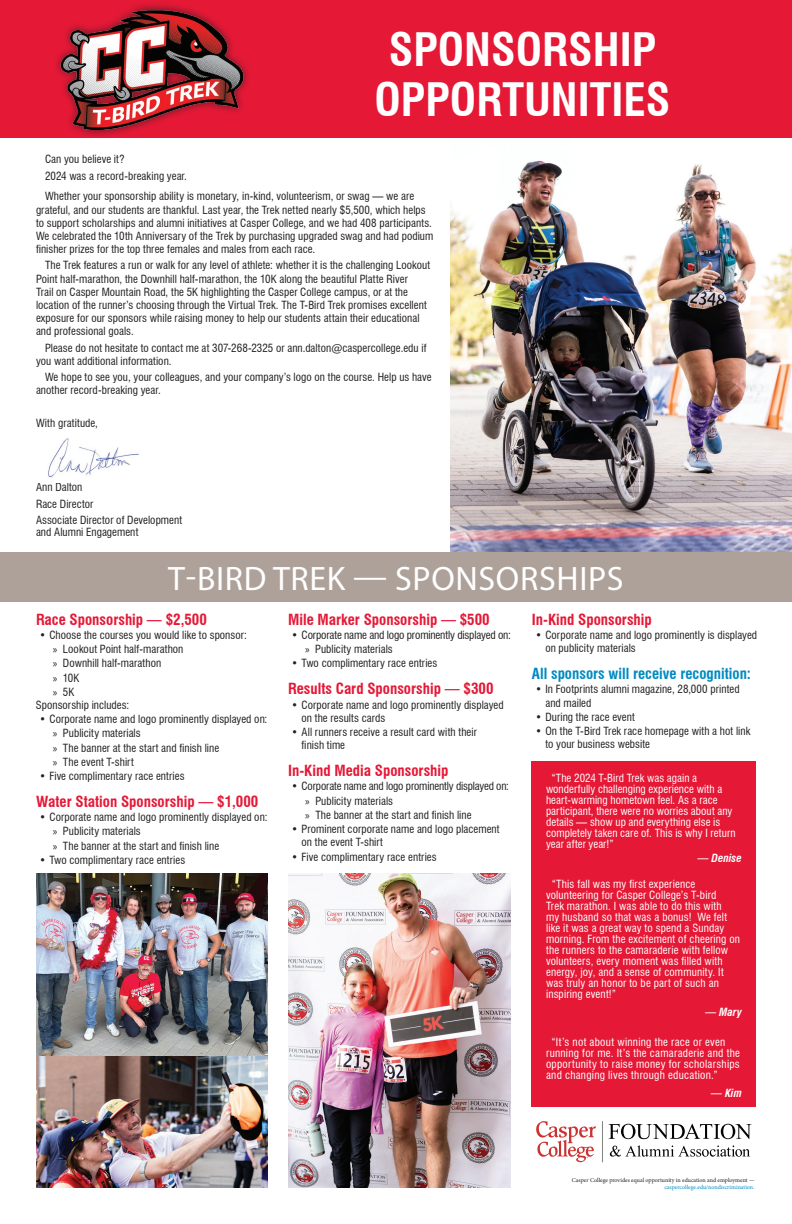
<style>
.page{position:relative;width:792px;height:1224px;background:#fff}
.page>*{position:absolute;margin:0;border:0;box-sizing:border-box;transform-origin:0 0}
.t1{font:700 condensed 45px/50px "Swiss 721 BT";color:#fff;text-align:center}
.t2{font:34px "Myriad Pro";letter-spacing:.02em;color:#fff}
.t3{font:700 condensed 15px "Swiss 721 BT";color:#e51836}
.t4{font:700 condensed 15px "Swiss 721 BT";color:#008bc1}
.t5{font:condensed 11px/13.2px "Swiss 721 BT";letter-spacing:.005em;color:#231f20}
.t6{font:condensed 11px/11px "Swiss 721 BT";letter-spacing:.015em;color:#fff}
.t7{font:condensed 11px/14.2px "Swiss 721 BT";letter-spacing:-.015em;color:#231f20}
.t8{font:italic 700 condensed 11px "Swiss 721 BT";letter-spacing:.005em;color:#fff}
.t9{font:6px "Minion Pro";color:#231f20}
.t10{font:6px "Minion Pro";color:#008bc1}
.s1{font-family:"Myriad Pro";font-stretch:normal}
</style>
<div class="page">
<img style="left:48px;top:438px;width:91px;height:40px">
<img style="left:450px;top:160px;width:342px;height:392px">
<svg style="left:536px;top:1121px;width:60px;height:41px"></svg>
<svg style="left:610px;top:1146px;width:140px;height:11px"></svg>
<svg style="left:609px;top:1124px;width:143px;height:15px"></svg>
<hr style="left:602px;top:1121px;width:1px;height:41px;background:#040503">
<div style="left:532px;top:761px;width:224px;height:346px;background:#e51836"></div>
<img style="left:36px;top:1055px;width:232px;height:133px">
<img style="left:36px;top:874px;width:232px;height:181px">
<div style="left:0;top:552px;width:792px;height:50px;background:#ada199"></div>
<img style="left:288px;top:874px;width:223px;height:314px">
<div style="left:0;top:0;width:792px;height:138px;background:#e51836"></div>
<div style="left:53px;top:2px;width:198px;height:136px;background:#231f20;opacity:.75"></div>
<img style="left:60px;top:8px;width:185px;height:122px">
<h1 class="t1" style="left:375px;top:24px;width:297px">SPONSORSHIP<br>OPPORTUNITIES</h1>
<p class="t5" style="left:45px;top:151px;width:144px;line-height:16.2px">Can you believe it?<br>2024 was a record-breaking year.</p>
<p class="t5" style="left:36px;top:190px;width:399px;text-indent:9px">Whether your sponsorship ability is monetary, in-kind, volunteerism, or swag — we are grateful, and our students are thankful. Last year, the Trek netted nearly $5,500, which helps to support scholarships and alumni initiatives at Casper College, and we had 408 participants.<br>We celebrated the 10th Anniversary of the Trek by purchasing upgraded swag and had podium finisher prizes for the top three females and males from each race.</p>
<p class="t5" style="left:36px;top:259px;width:396px;text-indent:9px">The Trek features a run or walk for any level of athlete: whether it is the challenging Lookout Point half-marathon, the Downhill half-marathon, the 10K along the beautiful Platte River<br>Trail on Casper Mountain Road, the 5K highlighting the Casper College campus, or at the location of the runner’s choosing through the Virtual Trek. The T-Bird Trek promises excellent exposure for our sponsors while raising money to help our students attain their educational and professional goals.</p>
<p class="t5" style="left:36px;top:341px;width:392px;text-indent:9px">Please do not hesitate to contact me at 307-268-2325 or ann.dalton@caspercollege.edu if you want additional information.</p>
<p class="t5" style="left:36px;top:370px;width:397px;text-indent:9px">We hope to see you, your colleagues, and your company’s logo on the course. Help us have another record-breaking year.</p>
<p class="t5" style="left:36px;top:416px;width:64px">With gratitude,</p>
<p class="t5" style="left:36px;top:479px;width:148px;line-height:16.2px">Ann Dalton<br>Race Director<br>Associate Director of Development</p>
<p class="t5" style="left:36px;top:525px;width:104px">and Alumni Engagement</p>
<h2 class="t2" style="left:168px;top:558px;width:457px">T-BIRD TREK — SPONSORSHIPS</h2>
<h3 class="t3" style="left:532px;top:610px;width:121px">In-Kind Sponsorship</h3>
<p class="t5" style="left:545px;top:628px;width:213px;text-indent:-10px">• Corporate name and logo prominently is displayed on publicity materials</p>
<h3 class="t4" style="left:532px;top:665px;width:221px">All sponsors will receive recognition:</h3>
<p class="t5" style="left:545px;top:683px;width:196px;text-indent:-10px">• In Footprints alumni magazine, 28,000 printed and mailed</p>
<p class="t5" style="left:535px;top:710px;width:101px">• During the race event</p>
<p class="t5" style="left:545px;top:724px;width:207px;text-indent:-10px">• On the T-Bird Trek race homepage with a hot link to your business website</p>
<h3 class="t3" style="left:36px;top:610px;width:172px">Race Sponsorship — $2,500</h3>
<p class="t5" style="left:53px;top:628px;width:195px;line-height:14.2px;text-indent:-13px">• Choose the courses you would like to sponsor: <span class="s1">»</span> Lookout Point half-marathon<br><span class="s1">»</span> Downhill half-marathon<br><span class="s1">»</span> 10K<br><span class="s1">»</span> 5K</p>
<p class="t5" style="left:36px;top:698px;width:95px">Sponsorship includes:</p>
<p class="t5" style="left:53px;top:712px;width:216px;line-height:14.2px;text-indent:-13px">• Corporate name and logo prominently displayed on: <span class="s1">»</span> Publicity materials<br><span class="s1">»</span> The banner at the start and finish line<br><span class="s1">»</span> The event T-shirt</p>
<p class="t5" style="left:39px;top:769px;width:147px">• Five complimentary race entries</p>
<h3 class="t3" style="left:36px;top:793px;width:224px">Water Station Sponsorship — $1,000</h3>
<p class="t5" style="left:53px;top:810px;width:216px;line-height:14.2px;text-indent:-13px">• Corporate name and logo prominently displayed on: <span class="s1">»</span> Publicity materials<br><span class="s1">»</span> The banner at the start and finish line</p>
<p class="t5" style="left:40px;top:853px;width:147px">• Two complimentary race entries</p>
<h3 class="t3" style="left:288px;top:610px;width:203px">Mile Marker Sponsorship — $500</h3>
<p class="t7" style="left:305px;top:628px;width:207px;text-indent:-13px">• Corporate name and logo prominently displayed on: <span class="s1">»</span> Publicity materials</p>
<p class="t5" style="left:292px;top:657px;width:147px">• Two complimentary race entries</p>
<h3 class="t3" style="left:288px;top:680px;width:207px">Results Card Sponsorship — $300</h3>
<p class="t5" style="left:302px;top:698px;width:204px;text-indent:-10px">• Corporate name and logo prominently displayed on the results cards</p>
<p class="t5" style="left:302px;top:725px;width:177px;text-indent:-10px">• All runners receive a result card with their finish time</p>
<h3 class="t3" style="left:288px;top:762px;width:162px">In-Kind Media Sponsorship</h3>
<p class="t5" style="left:305px;top:779px;width:205px;line-height:14.2px;text-indent:-14px">• Corporate name and logo prominently displayed on: <span class="s1">»</span> Publicity materials<br><span class="s1">»</span> The banner at the start and finish line</p>
<p class="t5" style="left:302px;top:823px;width:200px;text-indent:-10px">• Prominent corporate name and logo placement on the event T-shirt</p>
<p class="t5" style="left:292px;top:850px;width:147px">• Five complimentary race entries</p>
<p class="t6" style="left:546px;top:773px;width:191px;text-indent:5px">“The 2024 T-Bird Trek was again a wonderfully challenging experience with a heart-warming hometown feel. As a race participant, there were no worries about any details — show up and everything else is completely taken care of. This is why I return year after year!”</p>
<p class="t8" style="left:698px;top:851px;width:46px">— Denise</p>
<p class="t6" style="left:546px;top:879px;width:196px;text-indent:6px">“This fall was my first experience volunteering for Casper College’s T-bird<br>Trek marathon. I was able to do this with<br>my husband so that was a bonus! We felt like it was a great way to spend a Sunday morning. From the excitement of cheering on the runners to the camaraderie with fellow volunteers, every moment was filled with energy, joy, and a sense of community. It was truly an honor to be part of such an inspiring event!”</p>
<p class="t8" style="left:705px;top:1005px;width:38px">— Mary</p>
<p class="t6" style="left:546px;top:1037px;width:196px;text-indent:5px">“It’s not about winning the race or even running for me. It’s the camaraderie and the opportunity to raise money for scholarships and changing lives through education.”</p>
<p class="t8" style="left:711px;top:1086px;width:32px">— Kim</p>
<p class="t9" style="left:572px;top:1176px;width:184px">Casper College provides equal opportunity in education and employment —</p>
<p class="t10" style="left:664px;top:1183px;width:92px">caspercollege.edu/nondiscrimination.</p>
</div>
